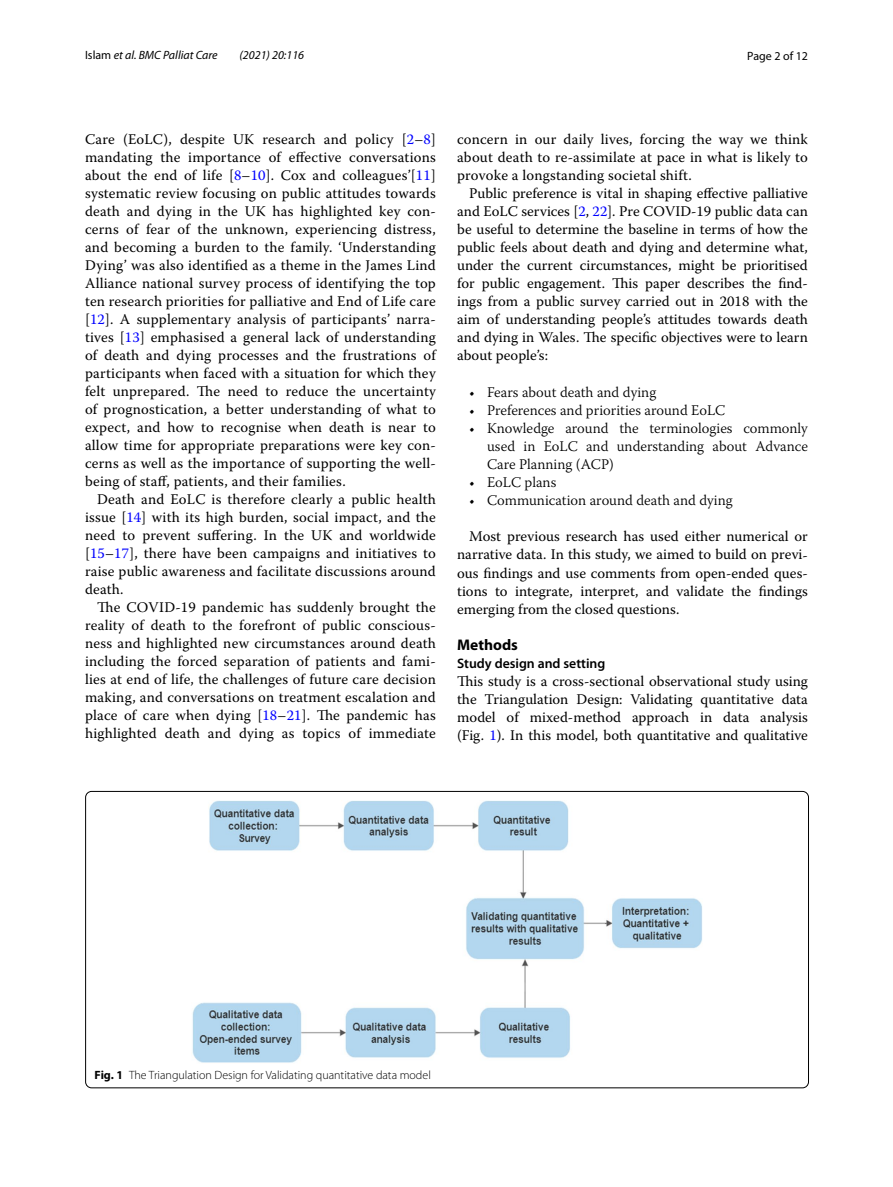
<style>
.page{position:relative;width:893px;height:1187px;background:#fff}
.page>*{position:absolute;margin:0;border:0;box-sizing:border-box;transform-origin:0 0}
.t1{font:700 15.45px "Myriad Pro";color:#000}
.t2{font:14.7px/18px "Warnock Pro";letter-spacing:.015em;color:#000;text-align:justify}
.t3{font:300 14.7px/18px "Warnock Pro";color:#000;text-align:justify}
.t4{font:600 13.8px "Myriad Pro";color:#000}
.t5{font:300 12px "Myriad Pro";color:#000}
.t6{font:italic 12px "Myriad Pro";color:#000}
.t7{font:12px "Myriad Pro";color:#000}
.s1{font-style:normal}
.s2{color:#00f}
.s3{font-weight:700}
</style>
<div class="page">
<img style="left:192px;top:800px;width:510px;height:263px">
<p class="t6" style="left:85px;top:48px;width:134px"><span class="s1">Islam</span> et al. BMC Palliat Care</p>
<p class="t6" style="left:240px;top:48px;width:66px">(2021) 20:116</p>
<p class="t7" style="left:747px;top:48px;width:62px">Page 2 of 12</p>
<p class="t2" style="left:85px;top:130px;width:352px">Care (EoLC), despite UK research and policy [<span class="s2">2</span>–<span class="s2">8</span>] mandating the importance of effective conversations about the end of life [<span class="s2">8</span>–<span class="s2">10</span>]. Cox and colleagues’[<span class="s2">11</span>] systematic review focusing on public attitudes towards death and dying in the UK has highlighted key con&shy;cerns of fear of the unknown, experiencing distress, and becoming a burden to the family. ‘Understanding Dying’ was also identified as a theme in the James Lind Alliance national survey process of identifying the top ten research priorities for palliative and End of Life care [<span class="s2">12</span>]. A supplementary analysis of participants’ narra&shy;tives [<span class="s2">13</span>] emphasised a general lack of understanding of death and dying processes and the frustrations of participants when faced with a situation for which they felt unprepared. The need to reduce the uncertainty of prognostication, a better understanding of what to expect, and how to recognise when death is near to allow time for appropriate preparations were key con&shy;cerns as well as the importance of supporting the well&shy;being of staff, patients, and their families.</p>
<p class="t2" style="left:85px;top:490px;width:352px;text-indent:12px">Death and EoLC is therefore clearly a public health issue [<span class="s2">14</span>] with its high burden, social impact, and the need to prevent suffering. In the UK and worldwide [<span class="s2">15</span>–<span class="s2">17</span>], there have been campaigns and initiatives to raise public awareness and facilitate discussions around death.</p>
<p class="t2" style="left:85px;top:598px;width:352px;text-indent:12px">The COVID-19 pandemic has suddenly brought the reality of death to the forefront of public conscious&shy;ness and highlighted new circumstances around death including the forced separation of patients and fami&shy;lies at end of life, the challenges of future care decision making, and conversations on treatment escalation and place of care when dying [<span class="s2">18</span>–<span class="s2">21</span>]. The pandemic has highlighted death and dying as topics of immediate</p>
<p class="t2" style="left:457px;top:130px;width:352px">concern in our daily lives, forcing the way we think about death to re-assimilate at pace in what is likely to provoke a longstanding societal shift.</p>
<p class="t2" style="left:457px;top:184px;width:352px;text-indent:12px">Public preference is vital in shaping effective palliative and EoLC services [<span class="s2">2</span>, <span class="s2">22</span>]. Pre COVID-19 public data can be useful to determine the baseline in terms of how the public feels about death and dying and determine what, under the current circumstances, might be prioritised for public engagement. This paper describes the find&shy;ings from a public survey carried out in 2018 with the aim of understanding people’s attitudes towards death and dying in Wales. The specific objectives were to learn about people’s:</p>
<p class="t3" style="left:469px;top:382px;width:189px">• Fears about death and dying</p>
<p class="t3" style="left:469px;top:400px;width:258px">• Preferences and priorities around EoLC</p>
<p class="t3" style="left:487px;top:418px;width:322px;text-indent:-18px">• Knowledge around the terminologies commonly used in EoLC and understanding about Advance Care Planning (ACP)</p>
<p class="t3" style="left:469px;top:472px;width:89px">• EoLC plans</p>
<p class="t3" style="left:469px;top:490px;width:265px">• Communication around death and dying</p>
<p class="t2" style="left:457px;top:527px;width:352px;text-indent:12px">Most previous research has used either numerical or narrative data. In this study, we aimed to build on previ&shy;ous findings and use comments from open-ended ques&shy;tions to integrate, interpret, and validate the findings emerging from the closed questions.</p>
<p class="t1" style="left:457px;top:634px;width:62px">Methods</p>
<p class="t4" style="left:457px;top:654px;width:150px">Study design and setting</p>
<p class="t2" style="left:457px;top:671px;width:352px">This study is a cross-sectional observational study using the Triangulation Design: Validating quantitative data model of mixed-method approach in data analysis (Fig. <span class="s2">1</span>). In this model, both quantitative and qualitative</p>
<p class="t5" style="left:95px;top:1067px;width:338px"><span class="s3">Fig. 1</span> The Triangulation Design for Validating quantitative data model</p>
</div>
